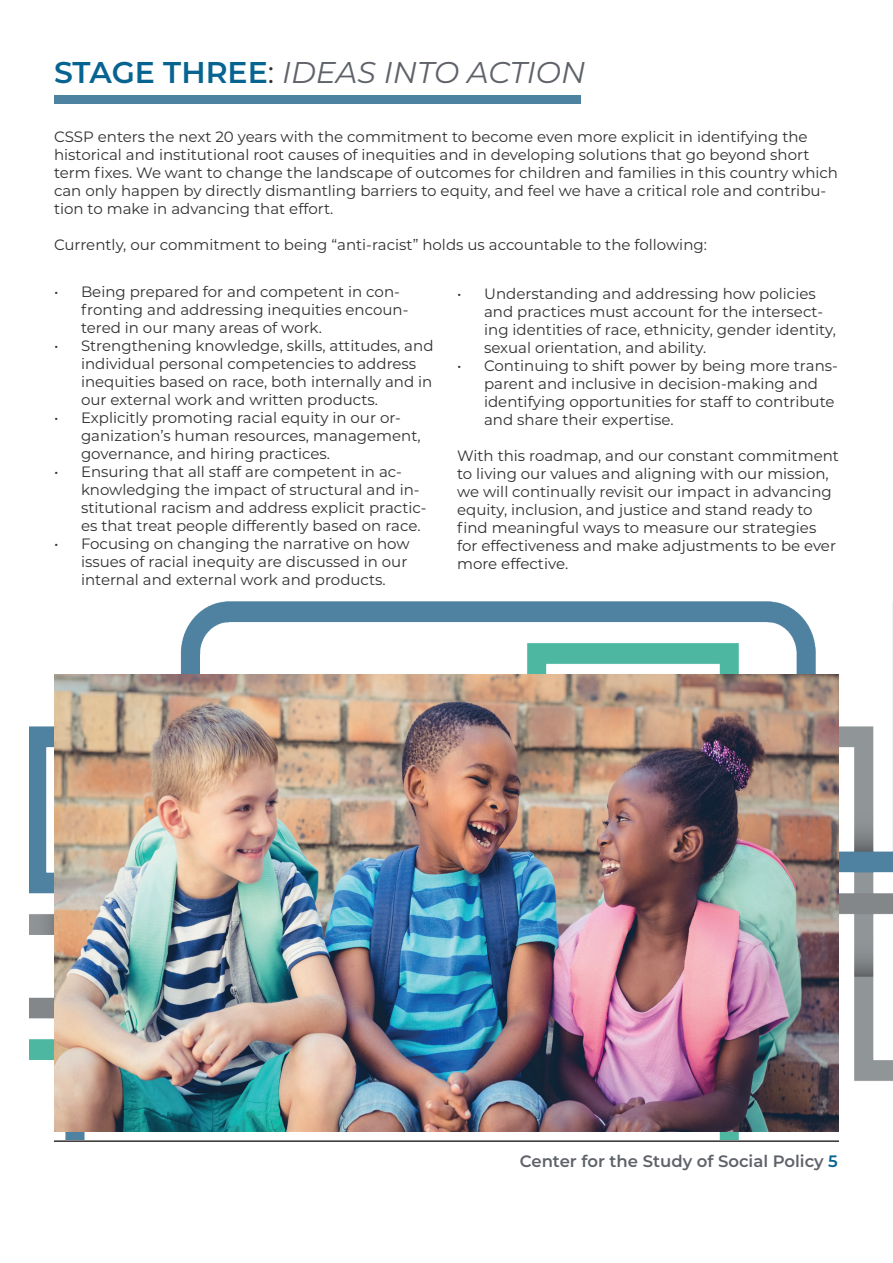
<style>
.page{position:relative;width:893px;height:1263px;background:#fff}
.page>*{position:absolute;margin:0;border:0;box-sizing:border-box;transform-origin:0 0}
.t1{font:italic 30px "Montserrat";color:#5f6369}
.t2{font:600 16.5px "Montserrat";color:#5f6369}
.t3{font:15px/18px "Montserrat";color:#312f30}
.s1{font-weight:600;font-style:normal;color:#076491}
.s2{font-style:normal;color:#312f30}
.s3{color:#076491}
</style>
<div class="page">
<hr style="left:54px;top:1140px;width:785px;height:2px;background:#312f30">
<img style="left:30px;top:602px;width:863px;height:538px">
<img style="left:54px;top:674px;width:785px;height:457px">
<div style="left:54px;top:96px;width:526px;height:8px;background:#4d82a1"></div>
<h1 class="t1" style="left:54px;top:52px;width:533px"><span class="s1">STAGE THREE</span><span class="s2">:</span> IDEAS INTO ACTION</h1>
<p class="t3" style="left:54px;top:127px;width:786px">CSSP enters the next 20 years with the commitment to become even more explicit in identifying the historical and institutional root causes of inequities and in developing solutions that go beyond short term fixes. We want to change the landscape of outcomes for children and families in this country which can only happen by directly dismantling barriers to equity, and feel we have a critical role and contribu&shy;tion to make in advancing that effort.</p>
<p class="t3" style="left:54px;top:235px;width:654px">Currently, our commitment to being “anti-racist” holds us accountable to the following:</p>
<p class="t3" style="left:81px;top:282px;width:329px;text-indent:-27px">• Being prepared for and competent in con&shy;fronting and addressing inequities encoun&shy;tered in our many areas of work.</p>
<p class="t3" style="left:81px;top:336px;width:354px;text-indent:-27px">• Strengthening knowledge, skills, attitudes, and individual personal competencies to address inequities based on race, both internally and in our external work and written products.</p>
<p class="t3" style="left:81px;top:408px;width:341px;text-indent:-27px">• Explicitly promoting racial equity in our or&shy;ganization’s human resources, management, governance, and hiring practices.</p>
<p class="t3" style="left:81px;top:462px;width:347px;text-indent:-27px">• Ensuring that all staff are competent in ac&shy;knowledging the impact of structural and in&shy;stitutional racism and address explicit practic&shy;es that treat people differently based on race.</p>
<p class="t3" style="left:81px;top:534px;width:330px;text-indent:-27px">• Focusing on changing the narrative on how issues of racial inequity are discussed in our internal and external work and products.</p>
<p class="t3" style="left:484px;top:285px;width:353px;text-indent:-27px">• Understanding and addressing how policies and practices must account for the intersect&shy;ing identities of race, ethnicity, gender identity, sexual orientation, and ability.</p>
<p class="t3" style="left:484px;top:357px;width:355px;text-indent:-27px">• Continuing to shift power by being more trans&shy;parent and inclusive in decision-making and identifying opportunities for staff to contribute and share their expertise.</p>
<p class="t3" style="left:457px;top:447px;width:383px">With this roadmap, and our constant commitment to living our values and aligning with our mission, we will continually revisit our impact in advancing equity, inclusion, and justice and stand ready to find meaningful ways to measure our strategies for effectiveness and make adjustments to be ever more effective.</p>
<p class="t2" style="left:520px;top:1149px;width:320px">Center for the Study of Social Policy <span class="s3">5</span></p>
</div>
